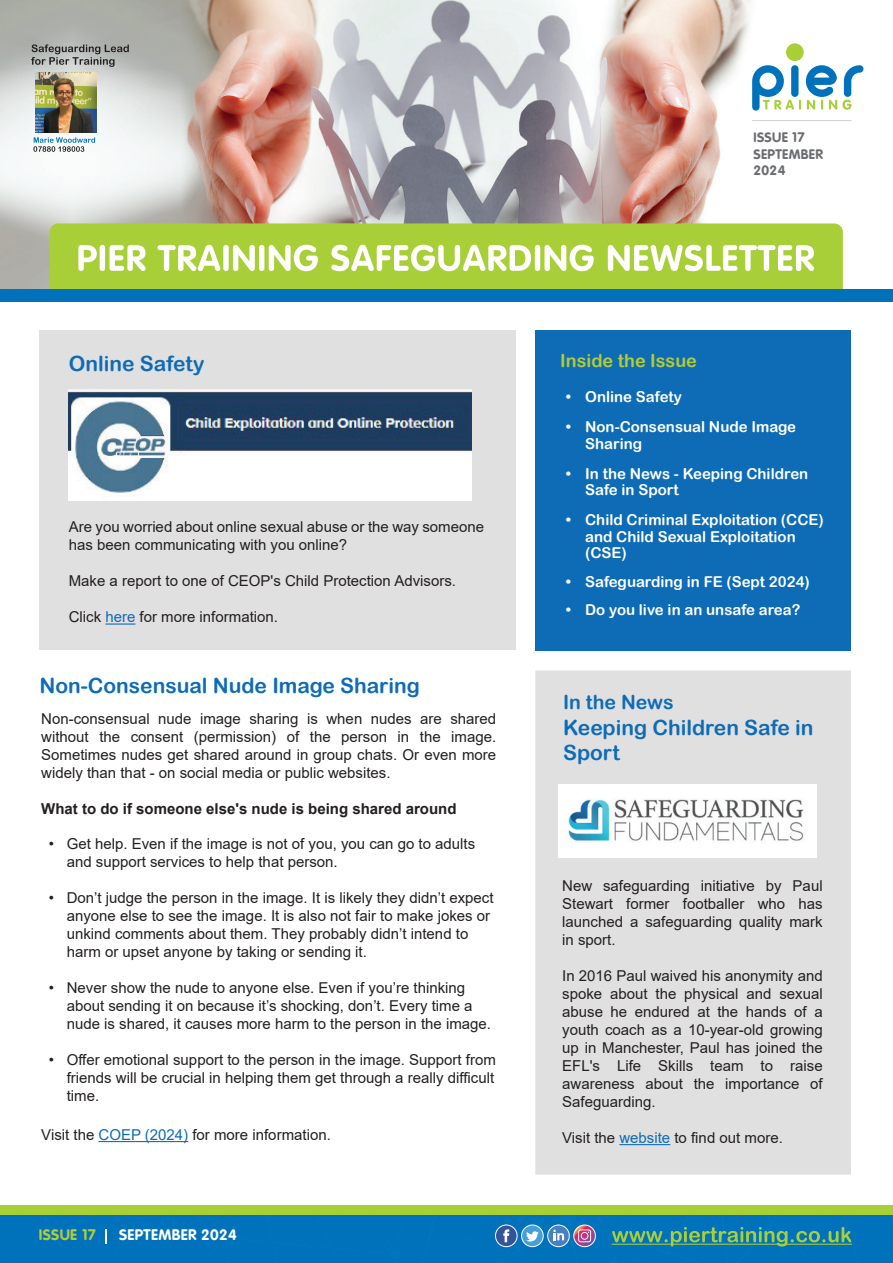
<style>
.page{position:relative;width:893px;height:1263px;background:#fff}
.page>*{position:absolute;margin:0;border:0;box-sizing:border-box;transform-origin:0 0}
.t1{font:21px/25.2px "Arial Rounded MT Bold";color:#0e6cb6}
.t2{font:19.5px "Arial Rounded MT Bold";color:#0e6cb6}
.t3{font:18px "Arial Rounded MT Bold";color:#b4cc34}
.t4{font:15px/18px "Arial";color:#231f20}
.t5{font:15px/16.5px "Arial Rounded MT Bold";color:#fff}
.t6{font:700 15px "Arial";color:#231f20}
.t7{font:15px "VAG Rounded Bold";letter-spacing:.025em;color:#fff}
.t8{font:15px "VAG Rounded Bold";letter-spacing:.025em;color:#b4cc34}
.t9{font:13.5px/16.2px "VAG Rounded Bold";letter-spacing:.025em;color:#6c6d70}
.s1{color:#0e6cb6}
</style>
<div class="page">
<div style="left:40px;top:330px;width:476px;height:320px;background:#e1e0e0"></div>
<div style="left:535px;top:670px;width:316px;height:504px;background:#e1e0e0"></div>
<img style="left:0;top:0;width:864px;height:289px">
<div style="left:856px;top:1214px;width:37px;height:49px;background:#0072bc"></div>
<div style="left:0;top:1214px;width:856px;height:49px;background:#0072bc"></div>
<div style="left:6px;top:1214px;width:64px;height:49px;background:#0072bc"></div>
<svg style="left:113px;top:1251px;width:5px;height:12px"></svg>
<div style="left:193px;top:1214px;width:115px;height:49px;background:#0072bc"></div>
<img style="left:378px;top:1251px;width:48px;height:12px">
<img style="left:307px;top:1243px;width:25px;height:20px">
<img style="left:116px;top:1214px;width:14px;height:38px">
<img style="left:386px;top:1220px;width:41px;height:32px">
<svg style="left:407px;top:1214px;width:9px;height:7px"></svg>
<div style="left:50px;top:223px;width:793px;height:74px;background:#a9cf38;border-radius:9px"></div>
<div style="left:0;top:289px;width:893px;height:13px;background:#0072bc"></div>
<svg style="left:78px;top:245px;width:68px;height:26px"></svg>
<svg style="left:157px;top:245px;width:161px;height:26px"></svg>
<svg style="left:331px;top:245px;width:263px;height:26px"></svg>
<svg style="left:608px;top:245px;width:206px;height:26px"></svg>
<svg style="left:106px;top:1229px;width:1px;height:15px"></svg>
<div style="left:786px;top:43px;width:18px;height:18px;background:#a9cf38;border-radius:50%"></div>
<svg style="left:752px;top:65px;width:111px;height:46px"></svg>
<div style="left:791px;top:65px;width:7px;height:32px;background:#0072bc;border-radius:4px"></div>
<svg style="left:33px;top:137px;width:62px;height:15px"></svg>
<svg style="left:31px;top:44px;width:98px;height:23px;background:#979998"></svg>
<hr style="left:752px;top:120px;width:100px;height:1px;background:#d1d2d4">
<svg style="left:612px;top:1227px;width:239px;height:19px;background:#358f92"></svg>
<hr style="left:612px;top:1244px;width:240px;height:1px;background:#a9cf38">
<div style="left:495px;top:1225px;width:22px;height:21px;background:#355398;border-radius:50%"></div>
<div style="left:495px;top:1225px;width:22px;height:22px;border:1px solid #fff;border-radius:50%"></div>
<svg style="left:503px;top:1229px;width:6px;height:13px"></svg>
<div style="left:522px;top:1225px;width:21px;height:21px;background:#44a0d8;border-radius:50%"></div>
<div style="left:521px;top:1225px;width:23px;height:22px;border:1px solid #fff;border-radius:50%"></div>
<svg style="left:526px;top:1231px;width:13px;height:10px"></svg>
<div style="left:548px;top:1225px;width:21px;height:21px;background:#4780c2;border-radius:50%"></div>
<div style="left:547px;top:1225px;width:23px;height:22px;border:1px solid #fff;border-radius:50%"></div>
<svg style="left:553px;top:1229px;width:11px;height:11px"></svg>
<svg style="left:574px;top:1225px;width:21px;height:22px"></svg>
<div style="left:573px;top:1225px;width:23px;height:22px;border:1px solid #fff;border-radius:50%"></div>
<svg style="left:578px;top:1229px;width:13px;height:13px"></svg>
<div style="left:0;top:1205px;width:893px;height:9px;background:#a9cf38"></div>
<img style="left:36px;top:72px;width:60px;height:61px">
<div style="left:535px;top:330px;width:316px;height:321px;background:#0e6cb6"></div>
<img style="left:69px;top:389px;width:402px;height:111px">
<hr style="left:105px;top:623px;width:30px;height:2px;background:#0e6cb6">
<hr style="left:99px;top:1141px;width:89px;height:1px;background:#0e6cb6">
<img style="left:558px;top:784px;width:259px;height:73px">
<hr style="left:619px;top:1144px;width:51px;height:1px;background:#0e6cb6">
<p class="t9" style="left:753px;top:129px;width:71px">ISSUE 17<br>SEPTEMBER<br>2024</p>
<h1 class="t1" style="left:69px;top:350px;width:137px">Online Safety</h1>
<p class="t4" style="left:69px;top:518px;width:417px">Are you worried about online sexual abuse or the way someone has been communicating with you online?</p>
<p class="t4" style="left:69px;top:572px;width:389px">Make a report to one of CEOP's Child Protection Advisors.</p>
<p class="t4" style="left:69px;top:608px;width:211px">Click <span class="s1">here</span> for more information.</p>
<h1 class="t1" style="left:40px;top:673px;width:382px">Non-Consensual Nude Image Sharing</h1>
<p class="t4" style="left:41px;top:710px;width:456px;text-align:justify">Non-consensual nude image sharing is when nudes are shared without the consent (permission) of the person in the image.<br>Sometimes nudes get shared around in group chats. Or even more widely than that - on social media or public websites.</p>
<p class="t6" style="left:41px;top:798px;width:417px">What to do if someone else's nude is being shared around</p>
<p class="t4" style="left:67px;top:834px;width:410px;text-indent:-18px">• Get help. Even if the image is not of you, you can go to adults and support services to help that person.</p>
<p class="t4" style="left:67px;top:888px;width:428px;text-indent:-18px">• Don’t judge the person in the image. It is likely they didn’t expect anyone else to see the image. It is also not fair to make jokes or unkind comments about them. They probably didn’t intend to harm or upset anyone by taking or sending it.</p>
<p class="t4" style="left:67px;top:978px;width:426px;text-indent:-18px">• Never show the nude to anyone else. Even if you’re thinking about sending it on because it’s shocking, don’t. Every time a nude is shared, it causes more harm to the person in the image.</p>
<p class="t4" style="left:67px;top:1050px;width:431px;text-align:justify;text-indent:-18px">• Offer emotional support to the person in the image. Support from friends will be crucial in helping them get through a really difficult time.</p>
<p class="t4" style="left:41px;top:1125px;width:291px">Visit the <span class="s1">COEP (2024)</span> for more information.</p>
<p class="t8" style="left:39px;top:1226px;width:59px">ISSUE 17</p>
<p class="t7" style="left:119px;top:1226px;width:119px">SEPTEMBER 2024</p>
<p class="t3" style="left:560px;top:350px;width:138px">Inside the Issue</p>
<p class="t5" style="left:566px;top:389px;width:118px">• Online Safety</p>
<p class="t5" style="left:585px;top:419px;width:212px;text-indent:-20px">• Non-Consensual Nude Image<br>Sharing</p>
<p class="t5" style="left:585px;top:465px;width:225px;text-indent:-20px">• In the News - Keeping Children<br>Safe in Sport</p>
<p class="t5" style="left:585px;top:512px;width:240px;text-indent:-20px">• Child Criminal Exploitation (CCE) and Child Sexual Exploitation (CSE)</p>
<p class="t5" style="left:566px;top:573px;width:246px">• Safeguarding in FE (Sept 2024)</p>
<p class="t5" style="left:566px;top:602px;width:236px">• Do you live in an unsafe area?</p>
<h2 class="t2" style="left:563px;top:691px;width:112px">In the News</h2>
<h1 class="t1" style="left:563px;top:714px;width:252px">Keeping Children Safe in<br>Sport</h1>
<p class="t4" style="left:562px;top:877px;width:262px;text-align:justify">New safeguarding initiative by Paul Stewart former footballer who has launched a safeguarding quality mark in sport.</p>
<p class="t4" style="left:562px;top:967px;width:262px;text-align:justify">In 2016 Paul waived his anonymity and spoke about the physical and sexual abuse he endured at the hands of a youth coach as a 10-year-old growing up in Manchester, Paul has joined the EFL's Life Skills team to raise awareness about the importance of Safeguarding.</p>
<p class="t4" style="left:562px;top:1129px;width:222px">Visit the <span class="s1">website</span> to find out more.</p>
</div>
